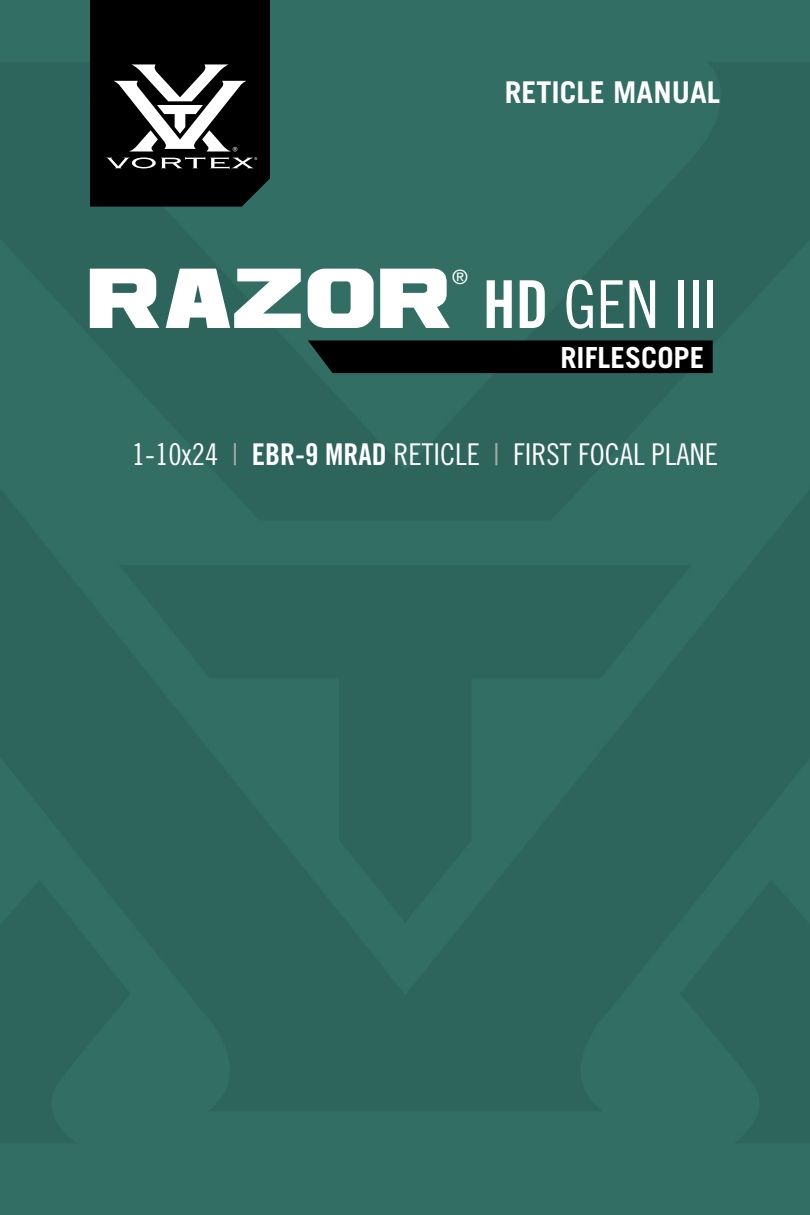
<style>
.page{position:relative;width:810px;height:1215px;background:#306a61}
.page>*{position:absolute;margin:0;border:0;box-sizing:border-box;transform-origin:0 0}
.t1{font:66px "Trade Gothic LT Std Cn 18";color:#fff}
.t2{font:30px "Trade Gothic LT Std Cn 18";color:#fff}
.t3{font:700 30px "Trade Gothic LT Std";color:#fff}
.t4{font:700 29px "Trade Gothic LT Std";color:#fff}
.t5{font:19.75px "Trade Gothic LT Std";color:#fff}
.s1{font-family:"Ash"}
.s2{font-family:"Trade Gothic LT Std Bd Cn 20"}
.s3{color:#a7a9ac}
</style>
<div class="page">
<svg style="left:90px;top:0;width:180px;height:207px;background:#232423"></svg>
<div style="left:308px;top:340px;width:405px;height:33px;background:#000"></div>
<p class="t3" style="left:505px;top:74px;width:217px">RETICLE MANUAL</p>
<h1 class="t1" style="left:90px;top:265px;width:629px"><span class="s1">RAZOR</span> <span class="s2">HD</span> GEN III</h1>
<p class="t5" style="left:452px;top:265px;width:17px">®</p>
<p class="t4" style="left:560px;top:340px;width:145px">RIFLESCOPE</p>
<p class="t2" style="left:132px;top:437px;width:588px">1-10x24 <span class="s3">|</span> <span class="s2">EBR-9 MRAD</span> RETICLE <span class="s3">|</span> FIRST FOCAL PLANE</p>
</div>
